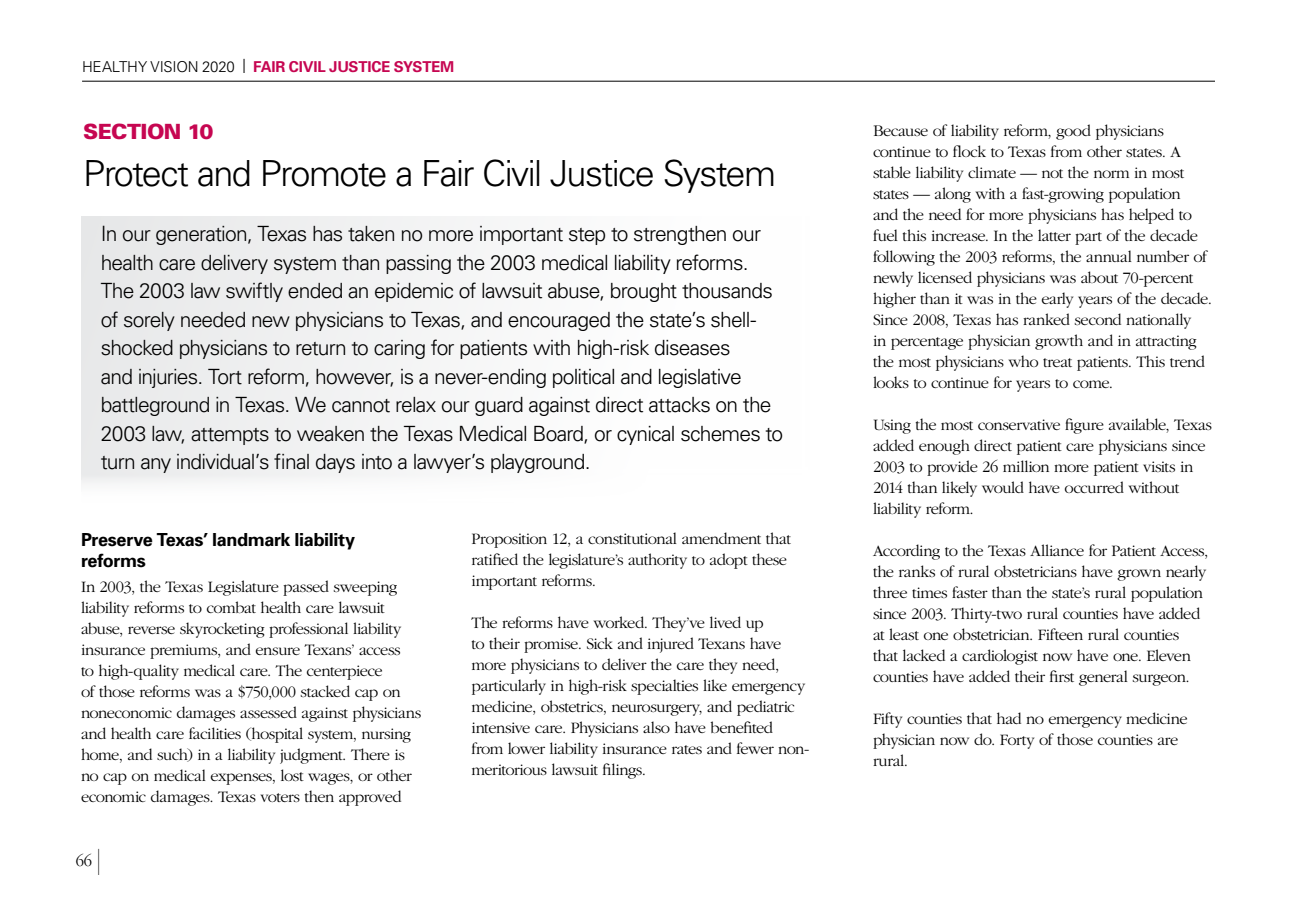
<style>
.page{position:relative;width:1296px;height:918px;background:#fff}
.page>*{position:absolute;margin:0;border:0;box-sizing:border-box;transform-origin:0 0}
.t1{font:300 36px "Univers";letter-spacing:-.045em;color:#000}
.intro_text{font:300 21px/28.5px "Univers";letter-spacing:-.04em;color:#000}
.t2{font:900 21px "Univers";letter-spacing:-.025em;color:#c60651}
.univ_sub{font:700 18px/21px "Univers";letter-spacing:-.02em;color:#000}
.source{font:300 16.5px/21px "Garamond";letter-spacing:-.03em;color:#000}
.t3{font:700 15px "Univers";letter-spacing:-.015em;color:#c60651}
.s1{font-weight:300;color:#000}
.s2{font-weight:300;font-size:19.5px;color:#000}
.s3{font-family:"Univers";font-size:36px}
</style>
<div class="page">
<hr style="left:82px;top:81px;width:1133px;height:1px;background:#000">
<div style="left:81px;top:216px;width:732px;height:286px;background:linear-gradient(to right,#e9eaeb,#fff)"></div>
<p class="t3" style="left:82px;top:57px;width:374px"><span class="s1">HEALTHY VISION 2020</span> <span class="s2">I</span> FAIR CIVIL JUSTICE SYSTEM</p>
<p class="t2" style="left:83px;top:118px;width:132px">SECTION 10</p>
<p class="t1" style="left:83px;top:152px;width:694px">Protect and Promote a Fair Civil Justice System</p>
<p class="intro_text" style="left:101px;top:220px;width:684px">In our generation, Texas has taken no more important step to strengthen our health care delivery system than passing the 2003 medical liability reforms.<br>The 2003 law swiftly ended an epidemic of lawsuit abuse, brought thousands of sorely needed new physicians to Texas, and encouraged the state’s shell&shy;shocked physicians to return to caring for patients with high-risk diseases<br>and injuries. Tort reform, however, is a never-ending political and legislative battleground in Texas. We cannot relax our guard against direct attacks on the 2003 law, attempts to weaken the Texas Medical Board, or cynical schemes to turn any individual’s final days into a lawyer’s playground.</p>
<p class="univ_sub" style="left:81px;top:529px;width:276px">Preserve Texas’ landmark liability reforms</p>
<p class="source" style="left:81px;top:577px;width:342px">In 2003, the Texas Legislature passed sweeping liability reforms to combat health care lawsuit abuse, reverse skyrocketing professional liability insurance premiums, and ensure Texans’ access<br>to high-quality medical care. The centerpiece<br>of those reforms was a $750,000 stacked cap on noneconomic damages assessed against physicians and health care facilities (hospital system, nursing home, and such) in a liability judgment. There is no cap on medical expenses, lost wages, or other economic damages. Texas voters then approved</p>
<p class="source" style="left:76px;top:850px;width:26px">66 <span class="s3">I</span></p>
<p class="source" style="left:472px;top:528px;width:321px">Proposition 12, a constitutional amendment that ratified the legislature’s authority to adopt these important reforms.</p>
<p class="source" style="left:472px;top:612px;width:339px">The reforms have worked. They’ve lived up<br>to their promise. Sick and injured Texans have more physicians to deliver the care they need, particularly in high-risk specialties like emergency medicine, obstetrics, neurosurgery, and pediatric intensive care. Physicians also have benefited<br>from lower liability insurance rates and fewer non&shy;meritorious lawsuit filings.</p>
<p class="source" style="left:873px;top:120px;width:340px">Because of liability reform, good physicians continue to flock to Texas from other states. A stable liability climate — not the norm in most states — along with a fast-growing population<br>and the need for more physicians has helped to fuel this increase. In the latter part of the decade following the 2003 reforms, the annual number of newly licensed physicians was about 70-percent higher than it was in the early years of the decade.<br>Since 2008, Texas has ranked second nationally<br>in percentage physician growth and in attracting the most physicians who treat patients. This trend looks to continue for years to come.</p>
<p class="source" style="left:873px;top:414px;width:341px">Using the most conservative figure available, Texas added enough direct patient care physicians since 2003 to provide 26 million more patient visits in 2014 than likely would have occurred without liability reform.</p>
<p class="source" style="left:873px;top:540px;width:337px">According to the Texas Alliance for Patient Access, the ranks of rural obstetricians have grown nearly three times faster than the state’s rural population since 2003. Thirty-two rural counties have added at least one obstetrician. Fifteen rural counties that lacked a cardiologist now have one. Eleven counties have added their first general surgeon.</p>
<p class="source" style="left:873px;top:708px;width:316px">Fifty counties that had no emergency medicine physician now do. Forty of those counties are rural.</p>
</div>
